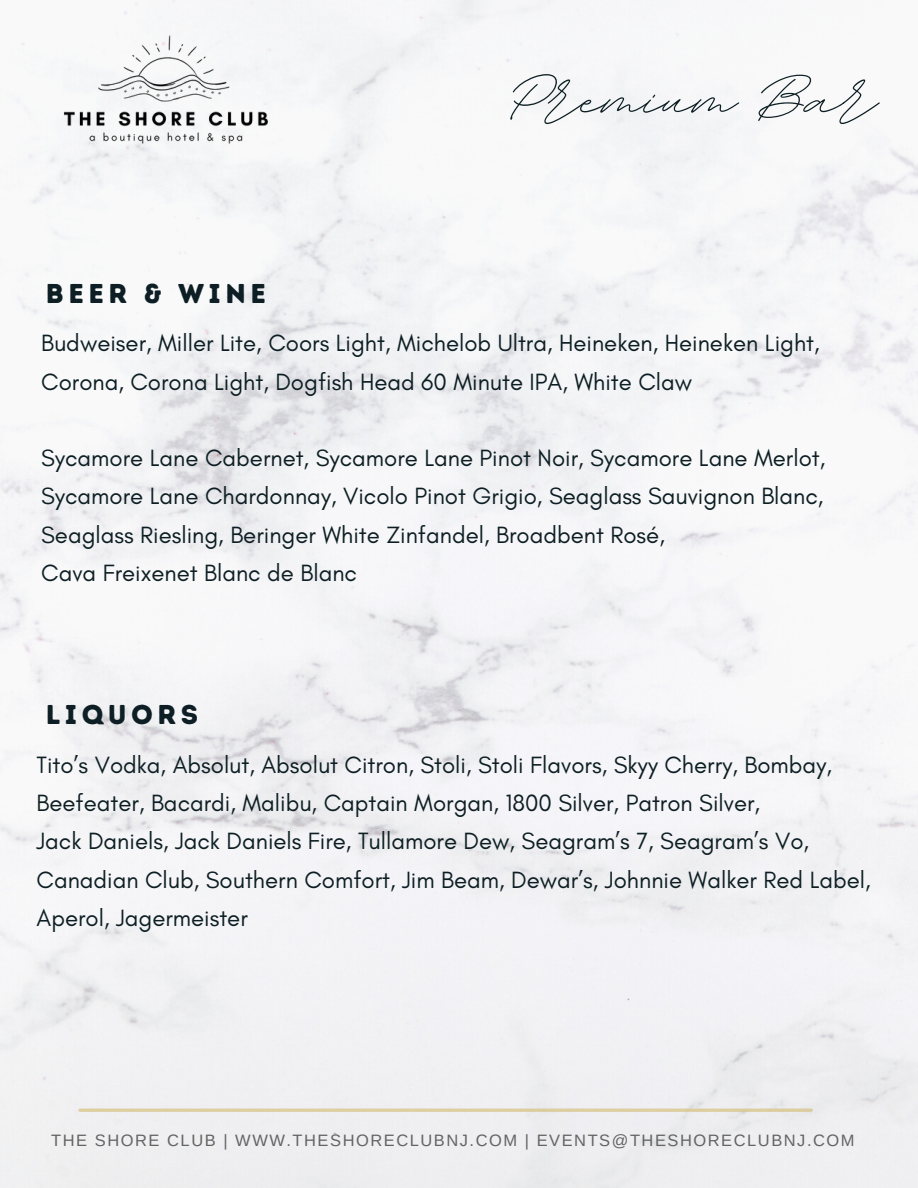
<style>
.page{position:relative;width:918px;height:1188px;background:#fff}
.page>*{position:absolute;margin:0;border:0;box-sizing:border-box;transform-origin:0 0}
.t1{font:111px "BD Script";color:#0d1f24}
.t2{font:27.3px "Intro Rust Base";letter-spacing:.165em;color:#0d1f24}
.t3{font:24px/38.2px "Glacial Indifference";color:#0d1f24}
.t4{font:16.5px "Arimo";letter-spacing:.09em;color:#646464}
</style>
<div class="page">
<img style="left:58px;top:10px;width:210px;height:136px">
<hr style="left:80px;top:1109px;width:731px;height:3px;background:#d4bb70">
<p class="t2" style="left:46px;top:277px;width:222px">BEER &amp; WINE</p>
<h1 class="t1" style="left:508px;top:25px;width:371px">Premium Bar</h1>
<p class="t3" style="left:41px;top:324px;width:780px">Budweiser, Miller Lite, Coors Light, Michelob Ultra, Heineken, Heineken Light,<br>Corona, Corona Light, Dogfish Head 60 Minute IPA, White Claw</p>
<p class="t3" style="left:41px;top:439px;width:786px">Sycamore Lane Cabernet, Sycamore Lane Pinot Noir, Sycamore Lane Merlot, Sycamore Lane Chardonnay, Vicolo Pinot Grigio, Seaglass Sauvignon Blanc, Seaglass Riesling, Beringer White Zinfandel, Broadbent Rosé,<br>Cava Freixenet Blanc de Blanc</p>
<p class="t2" style="left:46px;top:698px;width:154px">LIQUORS</p>
<p class="t3" style="left:37px;top:745px;width:836px">Tito’s Vodka, Absolut, Absolut Citron, Stoli, Stoli Flavors, Skyy Cherry, Bombay, Beefeater, Bacardi, Malibu, Captain Morgan, 1800 Silver, Patron Silver,<br>Jack Daniels, Jack Daniels Fire, Tullamore Dew, Seagram’s 7, Seagram’s Vo, Canadian Club, Southern Comfort, Jim Beam, Dewar’s, Johnnie Walker Red Label, Aperol, Jagermeister</p>
<p class="t4" style="left:51px;top:1131px;width:805px">THE SHORE CLUB | WWW.THESHORECLUBNJ.COM | EVENTS@THESHORECLUBNJ.COM</p>
</div>
